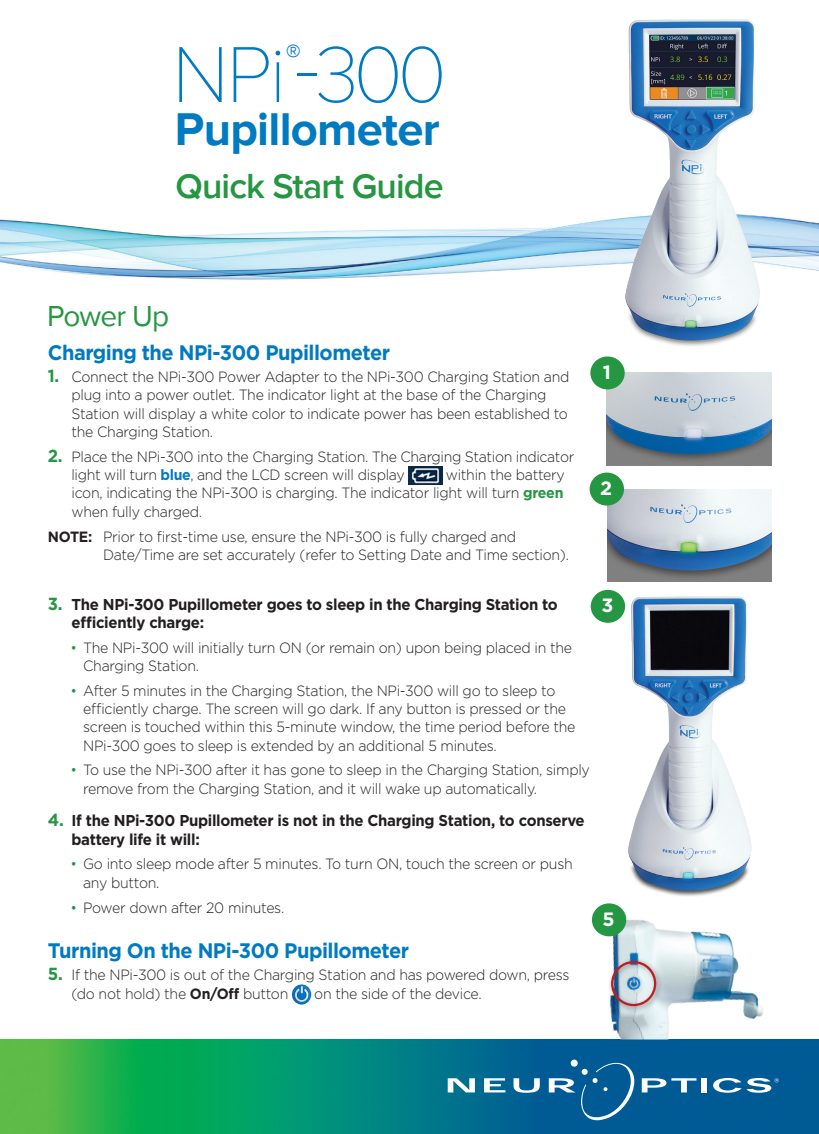
<style>
.page{position:relative;width:819px;height:1134px;background:#fff}
.page>*{position:absolute;margin:0;border:0;box-sizing:border-box;transform-origin:0 0}
.t1{font:100 82.25px "Proxima Nova T";letter-spacing:-.05em;color:#007ac0}
.t2{font:700 47.25px "Proxima Nova";letter-spacing:-.015em;color:#007ac0}
.t3{font:600 35.88px "Proxima Nova";letter-spacing:-.025em;color:#259642}
.t4{font:100 30.62px "Proxima Nova T";color:#007ac0}
.t5{font:29.75px "Proxima Nova";letter-spacing:-.03em;color:#259642}
.t6{font:700 21px "Gotham";letter-spacing:-.025em;color:#007ac0;scale:.95 1}
.t7{font:700 19.25px "Gotham";color:#fff}
.t8{font:700 15.75px/18.4px "Gotham";letter-spacing:-.02em;color:#231f20;scale:.95 1}
.t9{font:300 14.88px/18.4px "Gotham";letter-spacing:-.02em;color:#231f20;scale:.95 1}
.s1{font-weight:700;font-size:17.5px;color:#259642}
.s2{font-weight:700;color:#007ac0}
.s3{font-weight:700;color:#259642}
.s4{font-weight:700}
.s5{font-size:17.5px;color:#259642}
.s6{color:#259642}
</style>
<div class="page">
<img style="left:0;top:1040px;width:819px;height:94px">
<svg style="left:448px;top:1078px;width:27px;height:14px"></svg>
<svg style="left:484px;top:1078px;width:21px;height:14px"></svg>
<svg style="left:514px;top:1078px;width:26px;height:15px"></svg>
<svg style="left:642px;top:1078px;width:54px;height:14px"></svg>
<div style="left:702px;top:1078px;width:5px;height:14px;background:#fff"></div>
<svg style="left:549px;top:1063px;width:85px;height:57px;background:#1f6ea1"></svg>
<div style="left:581px;top:1069px;width:7px;height:6px;background:#fff;border-radius:50%"></div>
<div style="left:571px;top:1059px;width:7px;height:8px;background:#fff;border-radius:50%"></div>
<svg style="left:713px;top:1078px;width:66px;height:15px"></svg>
<img style="left:0;top:216px;width:819px;height:64px">
<img style="left:612px;top:19px;width:156px;height:327px">
<img style="left:619px;top:594px;width:133px;height:313px">
<img style="left:409px;top:467px;width:33px;height:17px">
<img style="left:607px;top:373px;width:165px;height:93px">
<div style="left:590px;top:356px;width:35px;height:33px;background:#259642;border-radius:50%"></div>
<img style="left:608px;top:489px;width:164px;height:93px">
<div style="left:590px;top:473px;width:34px;height:33px;background:#259642;border-radius:50%"></div>
<img style="left:291px;top:984px;width:21px;height:21px">
<img style="left:597px;top:914px;width:172px;height:126px">
<div style="left:608px;top:958px;width:55px;height:55px;background:#231f20;opacity:.52"></div>
<div style="left:611px;top:961px;width:45px;height:45px;border:2px solid #be1e23;border-radius:50%"></div>
<div style="left:592px;top:903px;width:34px;height:33px;background:#259642;border-radius:50%"></div>
<div style="left:591px;top:590px;width:34px;height:33px;background:#259642;border-radius:50%"></div>
<h3 class="t4" style="left:286px;top:38px;width:17px">®</h3>
<h1 class="t1" style="left:172px;top:27px;width:276px">NPi-300</h1>
<h2 class="t2" style="left:175px;top:102px;width:267px">Pupillometer</h2>
<h3 class="t3" style="left:176px;top:165px;width:270px">Quick Start Guide</h3>
<h3 class="t5" style="left:47px;top:299px;width:123px">Power Up</h3>
<h3 class="t6" style="left:48px;top:338px;width:362px">Charging the NPi-300 Pupillometer</h3>
<p class="t9" style="left:72px;top:367px;width:526px;text-indent:-24px"><span class="s1">1.</span> Connect the NPi-300 Power Adapter to the NPi-300 Charging Station and plug into a power outlet. The indicator light at the base of the Charging Station will display a white color to indicate power has been established to the Charging Station.</p>
<p class="t9" style="left:71px;top:447px;width:531px;text-indent:-24px"><span class="s1">2.</span> Place the NPi-300 into the Charging Station. The Charging Station indicator light will turn <span class="s2">blue</span>, and the LCD screen will display</p>
<p class="t9" style="left:72px;top:465px;width:521px;text-align:justify;text-indent:374px">within the battery icon, indicating the NPi-300 is charging. The indicator light will turn <span class="s3">green </span>when fully charged.</p>
<p class="t9" style="left:103px;top:527px;width:492px;text-indent:-55px"><span class="s4">NOTE:</span> Prior to first-time use, ensure the NPi-300 is fully charged and<br>Date/Time are set accurately (refer to Setting Date and Time section).</p>
<p class="t7" style="left:603px;top:359px;width:10px">1</p>
<p class="t7" style="left:600px;top:475px;width:13px">2</p>
<p class="t8" style="left:72px;top:595px;width:514px;text-indent:-24px"><span class="s5">3.</span> The NPi-300 Pupillometer goes to sleep in the Charging Station to efficiently charge:</p>
<p class="t9" style="left:83px;top:638px;width:516px;text-indent:-13px"><span class="s6">•</span> The NPi-300 will initially turn ON (or remain on) upon being placed in the<br>Charging Station.</p>
<p class="t9" style="left:83px;top:681px;width:520px;text-indent:-13px"><span class="s6">•</span> After 5 minutes in the Charging Station, the NPi-300 will go to sleep to efficiently charge. The screen will go dark. If any button is pressed or the screen is touched within this 5-minute window, the time period before the NPi-300 goes to sleep is extended by an additional 5 minutes.</p>
<p class="t9" style="left:83px;top:761px;width:535px;text-indent:-13px"><span class="s6">•</span> To use the NPi-300 after it has gone to sleep in the Charging Station, simply remove from the Charging Station, and it will wake up automatically.</p>
<p class="t8" style="left:72px;top:812px;width:542px;text-indent:-24px"><span class="s5">4.</span> If the NPi-300 Pupillometer is not in the Charging Station, to conserve battery life it will:</p>
<p class="t9" style="left:83px;top:855px;width:517px;text-indent:-13px"><span class="s6">•</span> Go into sleep mode after 5 minutes. To turn ON, touch the screen or push any button.</p>
<p class="t9" style="left:71px;top:898px;width:226px"><span class="s6">•</span> Power down after 20 minutes.</p>
<h3 class="t6" style="left:48px;top:937px;width:382px">Turning On the NPi-300 Pupillometer</h3>
<p class="t9" style="left:72px;top:965px;width:526px;text-indent:-24px"><span class="s1">5.</span> If the NPi-300 is out of the Charging Station and has powered down, press (do not hold) the <span class="s4">On/Off</span> button</p>
<p class="t9" style="left:314px;top:984px;width:178px">on the side of the device.</p>
<p class="t7" style="left:601px;top:593px;width:13px">3</p>
<p class="t7" style="left:602px;top:906px;width:14px">5</p>
</div>
